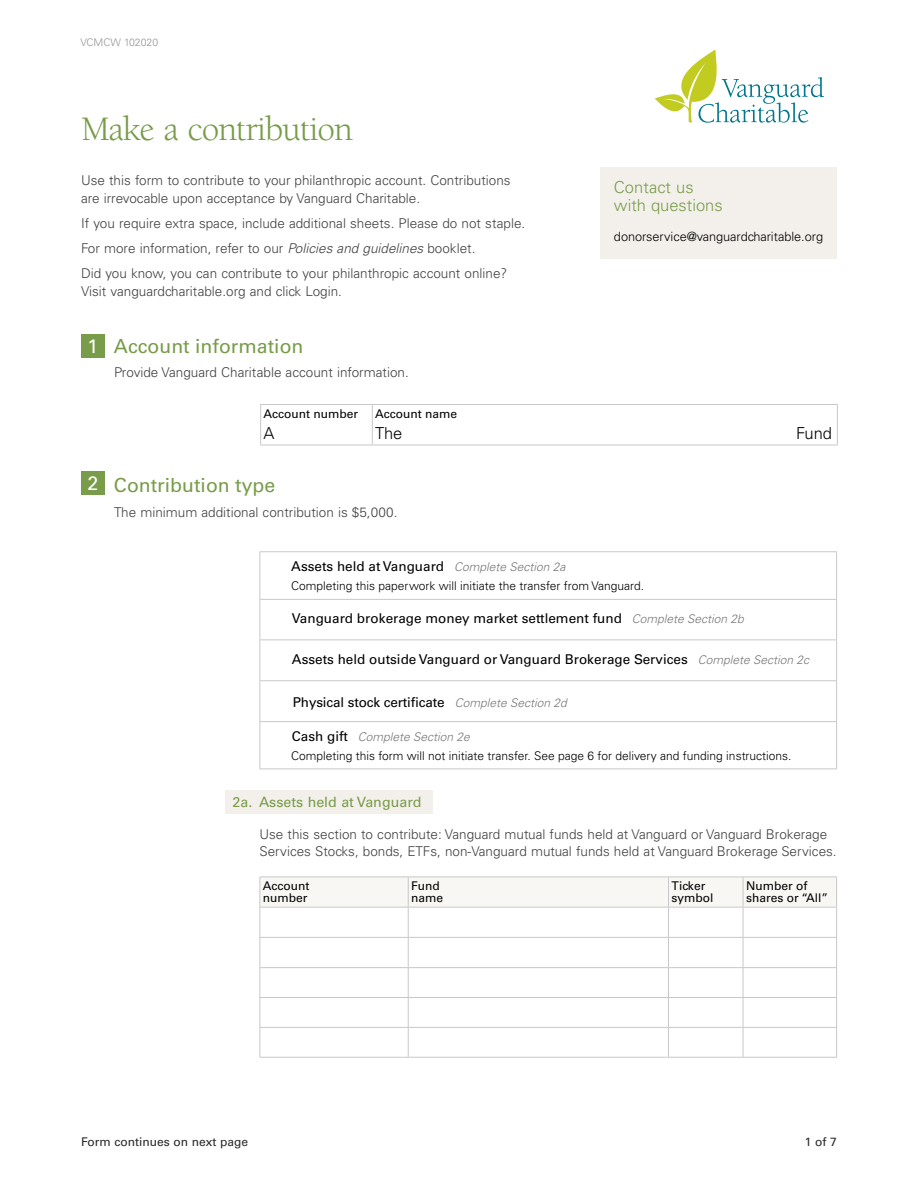
<style>
.page{position:relative;width:918px;height:1188px;background:#fff}
.page>*{position:absolute;margin:0;border:0;box-sizing:border-box;transform-origin:0 0}
.t1{font:35.25px "Berkeley";letter-spacing:-.03em;color:#789c49}
.t2{font:19.5px "Univers LT Std";color:#789c49}
.t3{font:19.5px "Univers LT Std";color:#fff}
.t4{font:300 16.5px/18px "Univers LT Std";color:#789c49}
.t5{font:300 16.5px "Univers LT Std";color:#000}
.t6{font:14.25px "Univers LT Std";color:#789c49}
.t7{font:300 13.5px/24.8px "Univers LT Std";color:#414042}
.t8{font:13.5px "Univers LT Std";color:#000}
.t9{font:300 12.75px "Univers LT Std";letter-spacing:-.005em;color:#000}
.t10{font:300 12px/18.5px "Univers LT Std";color:#000}
.t11{font:12px/12px "Univers LT Std";color:#000}
.t12{font:12px "Univers LT Std";color:#292829}
.t13{font:300 10.5px "Univers LT Std";color:#939598}
.s1{font-style:italic}
.s2{font-weight:300;font-style:italic;font-size:12px;color:#77787b}
.s3{font-weight:400;font-size:13.5px}
.s4{font-style:italic;color:#77787b}
</style>
<div class="page">
<hr style="left:372px;top:405px;width:1px;height:40px;background:#c7c8ca">
<hr style="left:260px;top:404px;width:112px;height:1px;background:#c7c8ca">
<hr style="left:260px;top:405px;width:1px;height:40px;background:#c7c8ca">
<hr style="left:372px;top:404px;width:466px;height:1px;background:#c7c8ca">
<hr style="left:837px;top:405px;width:1px;height:40px;background:#c7c8ca">
<hr style="left:260px;top:445px;width:112px;height:1px;background:#c7c8ca">
<hr style="left:372px;top:445px;width:466px;height:1px;background:#c7c8ca">
<hr style="left:260px;top:551px;width:577px;height:1px;background:#c7c8ca">
<hr style="left:260px;top:552px;width:1px;height:47px;background:#c7c8ca">
<hr style="left:836px;top:552px;width:1px;height:47px;background:#c7c8ca">
<hr style="left:260px;top:640px;width:577px;height:1px;background:#c7c8ca">
<hr style="left:260px;top:640px;width:1px;height:40px;background:#c7c8ca">
<hr style="left:836px;top:640px;width:1px;height:40px;background:#c7c8ca">
<hr style="left:260px;top:599px;width:577px;height:1px;background:#c7c8ca">
<hr style="left:260px;top:600px;width:1px;height:40px;background:#c7c8ca">
<hr style="left:836px;top:600px;width:1px;height:40px;background:#c7c8ca">
<hr style="left:260px;top:680px;width:577px;height:1px;background:#c7c8ca">
<hr style="left:260px;top:681px;width:1px;height:40px;background:#c7c8ca">
<hr style="left:836px;top:681px;width:1px;height:40px;background:#c7c8ca">
<hr style="left:260px;top:721px;width:577px;height:1px;background:#c7c8ca">
<hr style="left:260px;top:722px;width:1px;height:47px;background:#c7c8ca">
<hr style="left:836px;top:722px;width:1px;height:47px;background:#c7c8ca">
<hr style="left:260px;top:769px;width:577px;height:1px;background:#c7c8ca">
<hr style="left:260px;top:1057px;width:148px;height:1px;background:#c7c8ca">
<hr style="left:408px;top:1057px;width:261px;height:1px;background:#c7c8ca">
<hr style="left:669px;top:1057px;width:74px;height:1px;background:#c7c8ca">
<hr style="left:743px;top:1057px;width:94px;height:1px;background:#c7c8ca">
<svg style="left:260px;top:877px;width:577px;height:180px"></svg>
<svg style="left:655px;top:49px;width:169px;height:74px"></svg>
<div style="left:81px;top:334px;width:24px;height:24px;background:#789c49"></div>
<div style="left:600px;top:167px;width:237px;height:92px;background:#f3f0eb"></div>
<div style="left:81px;top:471px;width:24px;height:24px;background:#789c49"></div>
<div style="left:225px;top:790px;width:207px;height:24px;background:#f3f0eb"></div>
<p class="t13" style="left:81px;top:36px;width:79px">VCMCW 102020</p>
<h1 class="t1" style="left:81px;top:111px;width:274px">Make a contribution</h1>
<p class="t7" style="left:81px;top:172px;width:431px;line-height:18px">Use this form to contribute to your philanthropic account. Contributions are irrevocable upon acceptance by Vanguard Charitable.</p>
<p class="t7" style="left:81px;top:211px;width:446px">If you require extra space, include additional sheets. Please do not staple.<br>For more information, refer to our <span class="s1">Policies and guidelines</span> booklet.<br>Did you know, you can contribute to your philanthropic account online?</p>
<p class="t7" style="left:81px;top:278px;width:262px">Visit vanguardcharitable.org and click Login.</p>
<p class="t4" style="left:614px;top:178px;width:110px">Contact us with questions</p>
<p class="t9" style="left:614px;top:229px;width:211px">donorservice@vanguardcharitable.org</p>
<h2 class="t3" style="left:87px;top:334px;width:12px">1</h2>
<h2 class="t3" style="left:87px;top:472px;width:12px">2</h2>
<h2 class="t2" style="left:114px;top:335px;width:191px">Account information</h2>
<p class="t7" style="left:114px;top:360px;width:296px">Provide Vanguard Charitable account information.</p>
<p class="t11" style="left:264px;top:408px;width:96px">Account number</p>
<p class="t5" style="left:264px;top:423px;width:13px">A</p>
<p class="t11" style="left:375px;top:408px;width:83px">Account name</p>
<p class="t5" style="left:375px;top:423px;width:29px">The</p>
<p class="t5" style="left:796px;top:423px;width:37px">Fund</p>
<h2 class="t2" style="left:114px;top:473px;width:163px">Contribution type</h2>
<p class="t7" style="left:114px;top:499px;width:285px">The minimum additional contribution is $5,000.</p>
<p class="t8" style="left:291px;top:558px;width:276px">Assets held at Vanguard <span class="s2">Complete Section 2a</span></p>
<p class="t10" style="left:291px;top:576px;width:355px">Completing this paperwork will initiate the transfer from Vanguard.</p>
<p class="t8" style="left:292px;top:611px;width:454px">Vanguard brokerage money market settlement fund <span class="s2">Complete Section 2b</span></p>
<p class="t8" style="left:292px;top:651px;width:519px">Assets held outside Vanguard or Vanguard Brokerage Services <span class="s2">Complete Section 2c</span></p>
<p class="t8" style="left:293px;top:694px;width:275px">Physical stock certificate <span class="s2">Complete Section 2d</span></p>
<p class="t10" style="left:291px;top:728px;width:502px"><span class="s3">Cash gift</span> <span class="s4">Complete Section 2e<br></span>Completing this form will not initiate transfer. See page 6 for delivery and funding instructions.</p>
<p class="t6" style="left:233px;top:794px;width:191px">2a. Assets held at Vanguard</p>
<p class="t7" style="left:260px;top:826px;width:579px;line-height:17.2px">Use this section to contribute: Vanguard mutual funds held at Vanguard or Vanguard Brokerage<br>Services Stocks, bonds, ETFs, non-Vanguard mutual funds held at Vanguard Brokerage Services.</p>
<p class="t11" style="left:263px;top:880px;width:48px">Account number</p>
<p class="t11" style="left:411px;top:880px;width:34px">Fund name</p>
<p class="t11" style="left:672px;top:880px;width:43px">Ticker symbol</p>
<p class="t11" style="left:746px;top:880px;width:84px">Number of shares or “All”</p>
<p class="t12" style="left:81px;top:1134px;width:169px">Form continues on next page</p>
<p class="t12" style="left:805px;top:1134px;width:34px">1 of 7</p>
</div>
